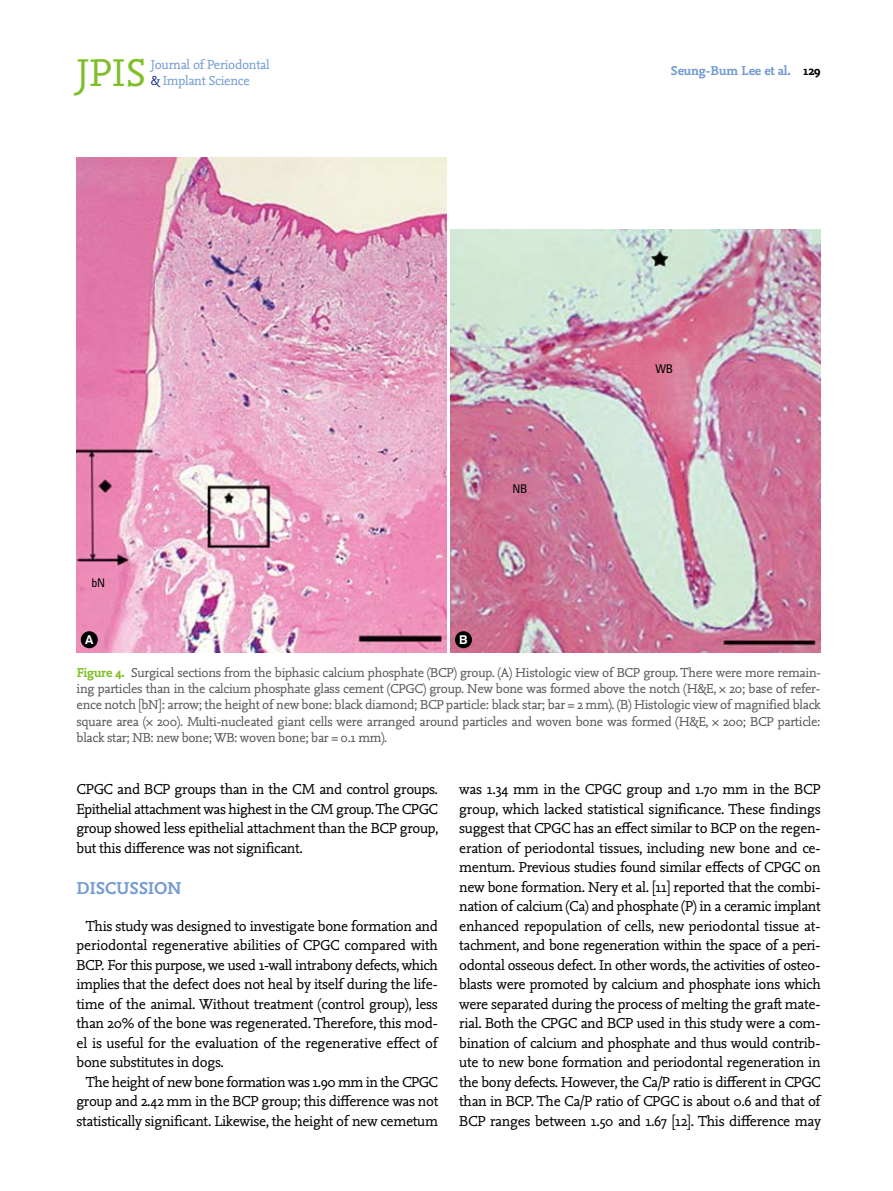
<style>
.page{position:relative;width:893px;height:1191px;background:#fff}
.page>*{position:absolute;margin:0;border:0;box-sizing:border-box;transform-origin:0 0}
.t1{font:40.5px "Nexus Mix";color:#7fbf26}
.t2{font:700 18px "Nexus Mix";letter-spacing:-.055em;color:#739bd2}
.t3{font:15px/19.5px "Nexus Mix";letter-spacing:-.02em;color:#000;text-align:justify}
.t4{font:13.5px/16.2px "Nexus Mix";letter-spacing:-.02em;color:#595757;text-align:justify}
.t5{font:13.5px "Nexus Mix";letter-spacing:-.02em;color:#739bd2}
.t6{font:700 13.5px "Nexus Mix";letter-spacing:-.01em;color:#739bd2}
.t7{font:700 12.15px "Swiss 721 BT";color:#fff}
.t8{font:condensed 12px "Univers LT Std";color:#000}
.s1{color:#0c3388}
.s2{color:#000}
.s3{font-weight:700;color:#7fbf26}
</style>
<div class="page">
<img style="left:77px;top:157px;width:369px;height:495px">
<img style="left:451px;top:230px;width:370px;height:422px">
<div style="left:81px;top:631px;width:17px;height:17px;background:#000;border-radius:50%"></div>
<div style="left:455px;top:631px;width:17px;height:17px;background:#000;border-radius:50%"></div>
<h1 class="t1" style="left:77px;top:47px;width:71px">JPIS</h1>
<p class="t5" style="left:151px;top:56px;width:120px">Journal of Periodontal</p>
<p class="t5" style="left:151px;top:72px;width:100px"><span class="s1">&amp;</span> Implant Science</p>
<p class="t8" style="left:91px;top:575px;width:15px">bN</p>
<p class="t7" style="left:85px;top:632px;width:10px">A</p>
<p class="t7" style="left:459px;top:632px;width:10px">B</p>
<p class="t8" style="left:512px;top:481px;width:17px">NB</p>
<p class="t6" style="left:670px;top:62px;width:152px">Seung-Bum Lee et al. <span class="s2">129</span></p>
<p class="t8" style="left:656px;top:361px;width:19px">WB</p>
<p class="t4" style="left:77px;top:664px;width:746px"><span class="s3">Figure 4.</span> Surgical sections from the biphasic calcium phosphate (BCP) group. (A) Histologic view of BCP group. There were more remain&shy;ing particles than in the calcium phosphate glass cement (CPGC) group. New bone was formed above the notch (H&amp;E, × 20; base of refer&shy;ence notch [bN]: arrow; the height of new bone: black diamond; BCP particle: black star; bar = 2 mm). (B) Histologic view of magnified black square area (× 200). Multi-nucleated giant cells were arranged around particles and woven bone was formed (H&amp;E, × 200; BCP particle: black star; NB: new bone; WB: woven bone; bar = 0.1 mm).</p>
<p class="t3" style="left:77px;top:779px;width:363px">CPGC and BCP groups than in the CM and control groups.<br>Epithelial attachment was highest in the CM group. The CPGC group showed less epithelial attachment than the BCP group, but this difference was not significant.</p>
<p class="t2" style="left:77px;top:876px;width:107px">DISCUSSION</p>
<p class="t3" style="left:77px;top:915px;width:363px;text-indent:9px">This study was designed to investigate bone formation and periodontal regenerative abilities of CPGC compared with BCP. For this purpose, we used 1-wall intrabony defects, which implies that the defect does not heal by itself during the life&shy;time of the animal. Without treatment (control group), less than 20% of the bone was regenerated. Therefore, this mod&shy;el is useful for the evaluation of the regenerative effect of bone substitutes in dogs.</p>
<p class="t3" style="left:77px;top:1071px;width:363px;text-align:center">The height of new bone formation was 1.90 mm in the CPGC group and 2.42 mm in the BCP group; this difference was not statistically significant. Likewise, the height of new cemetum</p>
<p class="t3" style="left:459px;top:779px;width:363px">was 1.34 mm in the CPGC group and 1.70 mm in the BCP group, which lacked statistical significance. These findings suggest that CPGC has an effect similar to BCP on the regen&shy;eration of periodontal tissues, including new bone and ce&shy;mentum. Previous studies found similar effects of CPGC on new bone formation. Nery et al. [11] reported that the combi&shy;nation of calcium (Ca) and phosphate (P) in a ceramic implant enhanced repopulation of cells, new periodontal tissue at&shy;tachment, and bone regeneration within the space of a peri&shy;odontal osseous defect. In other words, the activities of osteo&shy;blasts were promoted by calcium and phosphate ions which were separated during the process of melting the graft mate&shy;rial. Both the CPGC and BCP used in this study were a com&shy;bination of calcium and phosphate and thus would contrib&shy;ute to new bone formation and periodontal regeneration in the bony defects. However, the Ca/P ratio is different in CPGC than in BCP. The Ca/P ratio of CPGC is about 0.6 and that of BCP ranges between 1.50 and 1.67 [12]. This difference may</p>
</div>
